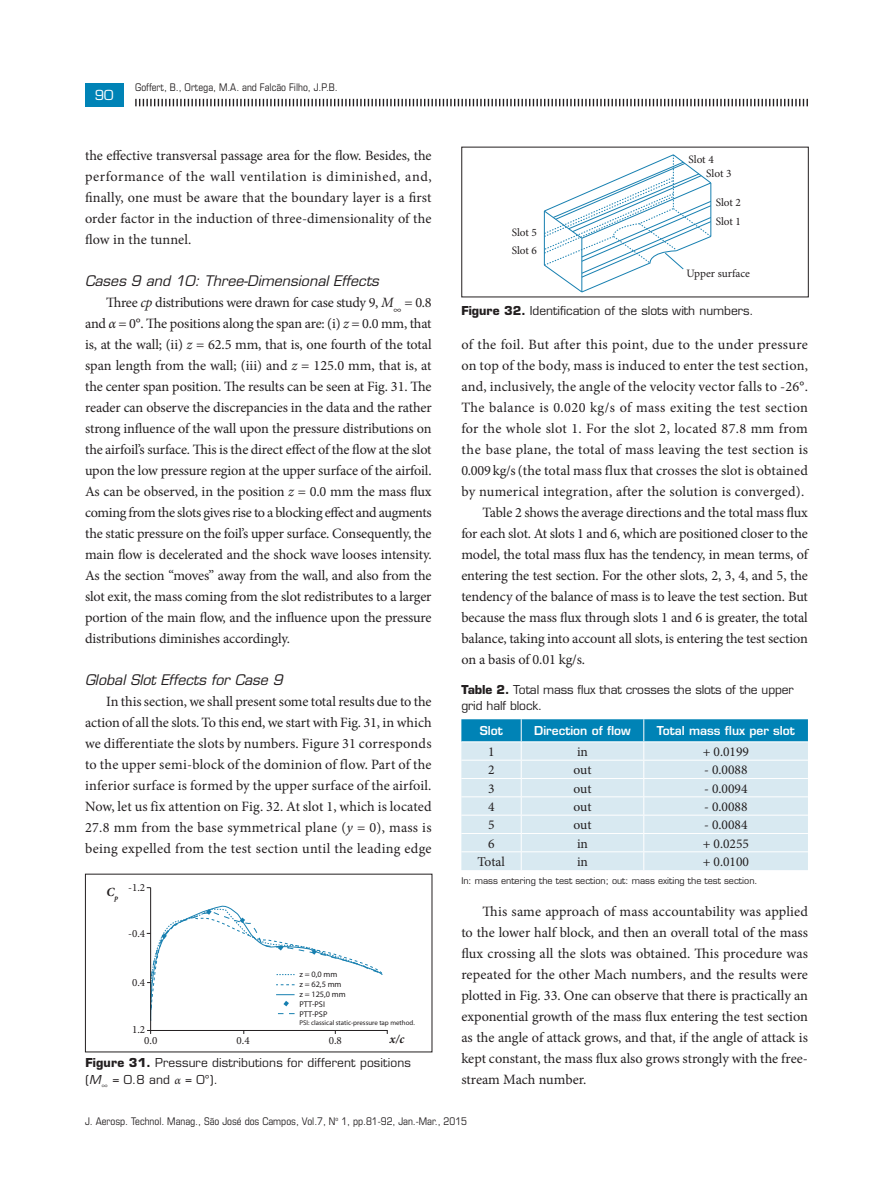
<style>
.page{position:relative;width:893px;height:1191px;background:#fff}
.page>*{position:absolute;margin:0;border:0;box-sizing:border-box;transform-origin:0 0}
.z13_texto{font:14.25px/21px "Minion Pro";color:#231f20;text-align:justify}
.z20_sub__3{font:italic 14.25px "Eurostile LT Std";color:#231f20}
.z23_tabelas_txt{font:13.5px "Minion Pro";color:#231f20}
.t1{font:13.5px "Eurostile LT Std";color:#fff}
.t2{font:italic 700 12.45px "Minion Pro";color:#231f20}
.z22_figuras_tabelas{font:12px/16.5px "Eurostile LT Std";color:#231f20}
.z24_tabelas_cab{font:600 12px "Eurostile LT Std";color:#fff}
.t3{font:11.25px/17.7px "Minion Pro";letter-spacing:-.005em;color:#231f20}
.t4{font:11.1px/11.2px "Minion Pro";color:#231f20}
.t5{font:condensed 10.5px "Eurostile LT Std";color:#231f20}
.z25_figuras_tabelas{font:9px "Eurostile LT Std";color:#231f20}
.t6{font:8.25px/9.9px "Myriad Pro";color:#231f20}
.t7{font:6.9px "Myriad Pro";color:#231f20}
.s1{font-style:italic}
.s2{font-weight:700}
.s3{font-family:"Minion Pro";font-style:italic}
</style>
<div class="page">
<svg style="left:135px;top:99px;width:673px;height:7px"></svg>
<div style="left:85px;top:83px;width:38px;height:23px;background:#0083b6"></div>
<svg style="left:461px;top:719px;width:347px;height:151px;background:#badbe9"></svg>
<hr style="left:150px;top:887px;width:1px;height:147px;background:#231f20">
<hr style="left:147px;top:1030px;width:241px;height:1px;background:#231f20">
<svg style="left:147px;top:903px;width:236px;height:118px"></svg>
<div style="left:461px;top:147px;width:348px;height:150px;border:1px solid #231f20"></div>
<svg style="left:543px;top:154px;width:169px;height:139px"></svg>
<p class="t1" style="left:95px;top:86px;width:20px">90</p>
<p class="t5" style="left:135px;top:81px;width:204px">Goffert, B., Ortega, M.A. and Falcão Filho, J.P.B.</p>
<p class="z13_texto" style="left:85px;top:144px;width:348px">the effective transversal passage area for the flow. Besides, the performance of the wall ventilation is diminished, and, finally, one must be aware that the boundary layer is a first order factor in the induction of three-dimensionality of the flow in the tunnel.</p>
<p class="z20_sub__3" style="left:85px;top:272px;width:295px">Cases 9 and 10: Three-Dimensional Effects</p>
<p class="z13_texto" style="left:85px;top:291px;width:348px;text-indent:21px">Three <span class="s1">cp</span> distributions were drawn for case study 9, <span class="s1">M</span><sub>∞</sub> = 0.8 and <span class="s1">α</span> = 0°. The positions along the span are: (i) <span class="s1">z</span> = 0.0 mm, that is, at the wall; (ii) <span class="s1">z</span> = 62.5 mm, that is, one fourth of the total span length from the wall; (iii) and <span class="s1">z</span> = 125.0 mm, that is, at the center span position. The results can be seen at Fig. 31. The reader can observe the discrepancies in the data and the rather strong influence of the wall upon the pressure distributions on the airfoil’s surface. This is the direct effect of the flow at the slot upon the low pressure region at the upper surface of the airfoil.<br>As can be observed, in the position <span class="s1">z</span> = 0.0 mm the mass flux coming from the slots gives rise to a blocking effect and augments the static pressure on the foil’s upper surface. Consequently, the main flow is decelerated and the shock wave looses intensity.<br>As the section “moves” away from the wall, and also from the slot exit, the mass coming from the slot redistributes to a larger portion of the main flow, and the influence upon the pressure distributions diminishes accordingly.</p>
<p class="z20_sub__3" style="left:85px;top:671px;width:199px">Global Slot Effects for Case 9</p>
<p class="z13_texto" style="left:85px;top:690px;width:348px;text-indent:21px">In this section, we shall present some total results due to the action of all the slots. To this end, we start with Fig. 31, in which we differentiate the slots by numbers. Figure 31 corresponds to the upper semi-block of the dominion of flow. Part of the inferior surface is formed by the upper surface of the airfoil.<br>Now, let us fix attention on Fig. 32. At slot 1, which is located 27.8 mm from the base symmetrical plane (<span class="s1">y</span> = 0), mass is being expelled from the test section until the leading edge</p>
<p class="t2" style="left:106px;top:882px;width:13px">C<sub>p</sub></p>
<p class="t4" style="left:128px;top:881px;width:19px">-1.2</p>
<p class="t4" style="left:128px;top:928px;width:19px">-0.4</p>
<p class="t6" style="left:299px;top:969px;width:48px">z = 0,0 mm<br>z = 62,5 mm z = 125,0 mm<br>PTT-PSI<br>PTT-PSP</p>
<p class="t7" style="left:299px;top:1018px;width:117px">PSI: classical static-pressure tap method.</p>
<p class="t4" style="left:132px;top:976px;width:15px">0.4</p>
<p class="t4" style="left:144px;top:1023px;width:15px;text-indent:-12px">1.2<br>0.0</p>
<p class="t4" style="left:237px;top:1034px;width:15px">0.4</p>
<p class="t4" style="left:329px;top:1034px;width:15px">0.8</p>
<p class="t2" style="left:389px;top:1029px;width:17px">x/c</p>
<p class="z22_figuras_tabelas" style="left:85px;top:1054px;width:327px"><span class="s2">Figure 31.</span> Pressure distributions for different positions (<span class="s1">M</span><sub>∞</sub> = 0.8 and <span class="s3">α</span> = 0°).</p>
<p class="t3" style="left:688px;top:150px;width:27px">Slot 4</p>
<p class="t3" style="left:706px;top:164px;width:27px">Slot 3</p>
<p class="t3" style="left:716px;top:193px;width:27px">Slot 2</p>
<p class="t3" style="left:512px;top:224px;width:27px">Slot 5<br>Slot 6</p>
<p class="t3" style="left:716px;top:212px;width:27px">Slot 1</p>
<p class="t3" style="left:686px;top:265px;width:65px">Upper surface</p>
<p class="z22_figuras_tabelas" style="left:461px;top:302px;width:294px"><span class="s2">Figure 32.</span> Identification of the slots with numbers.</p>
<p class="z13_texto" style="left:461px;top:333px;width:348px">of the foil. But after this point, due to the under pressure on top of the body, mass is induced to enter the test section, and, inclusively, the angle of the velocity vector falls to -26°.<br>The balance is 0.020 kg/s of mass exiting the test section for the whole slot 1. For the slot 2, located 87.8 mm from the base plane, the total of mass leaving the test section is 0.009 kg/s (the total mass flux that crosses the slot is obtained by numerical integration, after the solution is converged).</p>
<p class="z13_texto" style="left:461px;top:501px;width:348px;text-indent:21px">Table 2 shows the average directions and the total mass flux for each slot. At slots 1 and 6, which are positioned closer to the model, the total mass flux has the tendency, in mean terms, of entering the test section. For the other slots, 2, 3, 4, and 5, the tendency of the balance of mass is to leave the test section. But because the mass flux through slots 1 and 6 is greater, the total balance, taking into account all slots, is entering the test section on a basis of 0.01 kg/s.</p>
<p class="z22_figuras_tabelas" style="left:461px;top:681px;width:334px"><span class="s2">Table 2.</span> Total mass flux that crosses the slots of the upper grid half block.</p>
<p class="z24_tabelas_cab" style="left:480px;top:723px;width:25px">Slot</p>
<p class="z24_tabelas_cab" style="left:534px;top:723px;width:98px">Direction of flow</p>
<p class="z24_tabelas_cab" style="left:657px;top:723px;width:140px">Total mass flux per slot</p>
<p class="z23_tabelas_txt" style="left:488px;top:742px;width:8px">1</p>
<p class="z23_tabelas_txt" style="left:577px;top:742px;width:13px">in</p>
<p class="z23_tabelas_txt" style="left:703px;top:742px;width:48px">+ 0.0199</p>
<p class="z23_tabelas_txt" style="left:488px;top:761px;width:8px">2</p>
<p class="z23_tabelas_txt" style="left:574px;top:761px;width:19px">out</p>
<p class="z23_tabelas_txt" style="left:704px;top:761px;width:45px">- 0.0088</p>
<p class="z23_tabelas_txt" style="left:488px;top:779px;width:8px">3</p>
<p class="z23_tabelas_txt" style="left:574px;top:779px;width:19px">out</p>
<p class="z23_tabelas_txt" style="left:704px;top:779px;width:45px">- 0.0094</p>
<p class="z23_tabelas_txt" style="left:488px;top:797px;width:8px">4</p>
<p class="z23_tabelas_txt" style="left:574px;top:797px;width:19px">out</p>
<p class="z23_tabelas_txt" style="left:704px;top:797px;width:45px">- 0.0088</p>
<p class="z23_tabelas_txt" style="left:488px;top:816px;width:8px">5</p>
<p class="z23_tabelas_txt" style="left:574px;top:816px;width:19px">out</p>
<p class="z23_tabelas_txt" style="left:704px;top:816px;width:45px">- 0.0084</p>
<p class="z23_tabelas_txt" style="left:488px;top:834px;width:8px">6</p>
<p class="z23_tabelas_txt" style="left:577px;top:834px;width:13px">in</p>
<p class="z23_tabelas_txt" style="left:703px;top:834px;width:48px">+ 0.0255</p>
<p class="z23_tabelas_txt" style="left:478px;top:852px;width:29px">Total</p>
<p class="z23_tabelas_txt" style="left:577px;top:852px;width:13px">in</p>
<p class="z23_tabelas_txt" style="left:703px;top:852px;width:48px">+ 0.0100</p>
<p class="z25_figuras_tabelas" style="left:461px;top:875px;width:298px">In: mass entering the test section; out: mass exiting the test section.</p>
<p class="z13_texto" style="left:461px;top:900px;width:348px;text-indent:21px">This same approach of mass accountability was applied to the lower half block, and then an overall total of the mass flux crossing all the slots was obtained. This procedure was repeated for the other Mach numbers, and the results were plotted in Fig. 33. One can observe that there is practically an exponential growth of the mass flux entering the test section as the angle of attack grows, and that, if the angle of attack is kept constant, the mass flux also grows strongly with the free&shy;stream Mach number.</p>
<p class="t5" style="left:85px;top:1114px;width:383px">J. Aerosp. Technol. Manag., São José dos Campos, Vol.7, N<sup>o</sup> 1, pp.81-92, Jan.-Mar., 2015</p>
</div>
